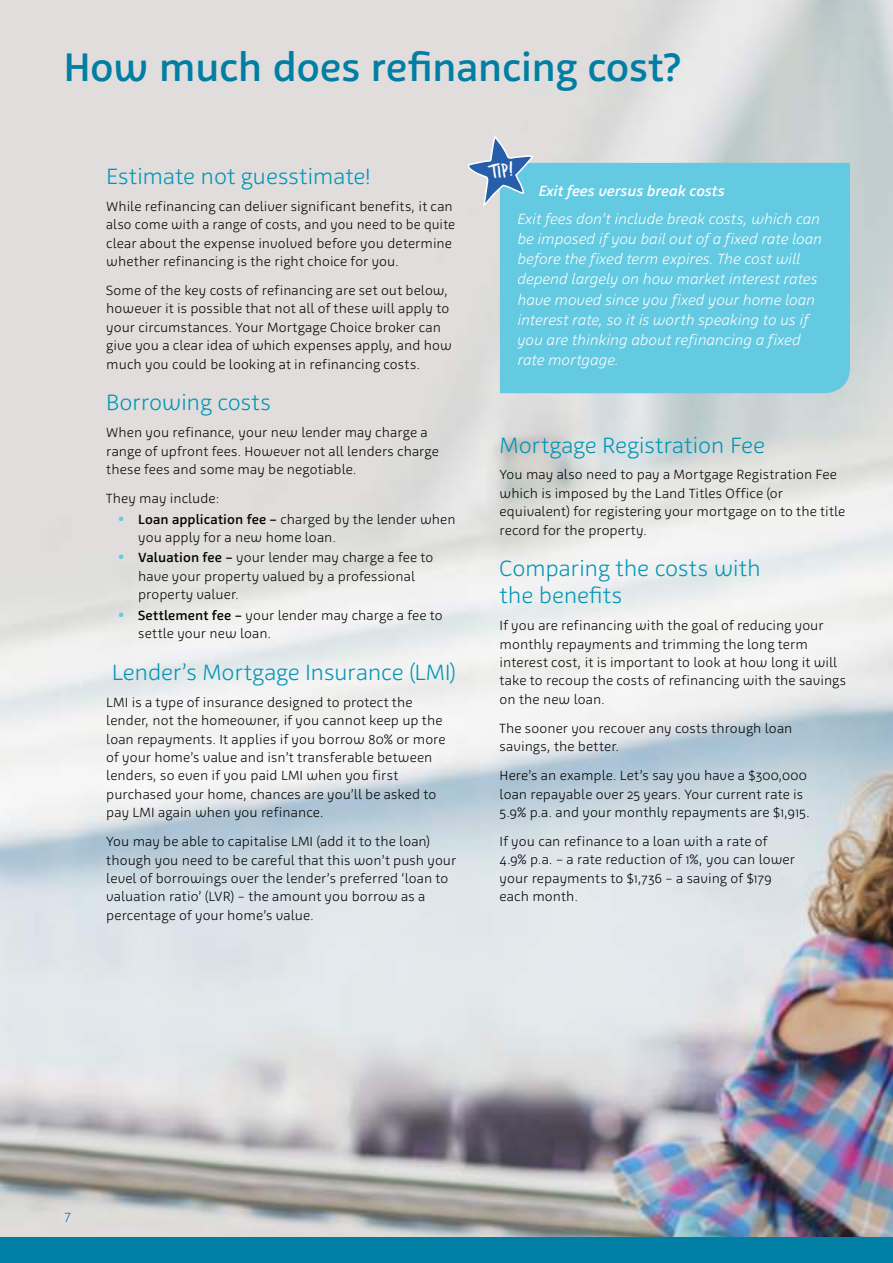
<style>
.page{position:relative;width:893px;height:1263px;background:#fff}
.page>*{position:absolute;margin:0;border:0;box-sizing:border-box;transform-origin:0 0}
.t1{font:500 40.5px "Agile";letter-spacing:-.01em;color:#007ea3}
.t2{font:300 22.5px/27px "Agile";letter-spacing:-.005em;color:#0095b6}
.t3{font:20.7px "Trash Hand";color:#fff}
.t4{font:italic 300 15px/20.2px "Agile";color:#fff}
.t5{font:italic 500 15px "Agile";letter-spacing:.005em;color:#fff}
.t6{font:300 13.5px/18.3px "Agile";letter-spacing:.01em;color:#000}
.t7{font:300 13.5px "Agile";color:#007ea3}
.s1{font-weight:500;font-size:18.3px;color:#63cae1}
.s2{font-weight:500}
</style>
<div class="page">
<img style="left:0;top:0;width:893px;height:1237px">
<div style="left:0;top:1237px;width:893px;height:26px;background:#007ea3"></div>
<div style="left:500px;top:163px;width:350px;height:230px;background:#63cae1"></div>
<svg style="left:466px;top:135px;width:69px;height:70px;background:#95b7d1"></svg>
<h1 class="t1" style="left:64px;top:43px;width:621px">How much does refinancing cost?</h1>
<h2 class="t2" style="left:106px;top:163px;width:266px">Estimate not guesstimate!</h2>
<p class="t6" style="left:106px;top:197px;width:350px">While refinancing can deliver significant benefits, it can also come with a range of costs, and you need to be quite clear about the expense involved before you determine whether refinancing is the right choice for you.</p>
<p class="t6" style="left:106px;top:281px;width:347px">Some of the key costs of refinancing are set out below, however it is possible that not all of these will apply to your circumstances. Your Mortgage Choice broker can give you a clear idea of which expenses apply, and how much you could be looking at in refinancing costs.</p>
<h2 class="t2" style="left:106px;top:389px;width:166px">Borrowing costs</h2>
<p class="t6" style="left:106px;top:423px;width:334px">When you refinance, your new lender may charge a range of upfront fees. However not all lenders charge these fees and some may be negotiable.</p>
<p class="t6" style="left:106px;top:489px;width:115px">They may include:</p>
<p class="t6" style="left:138px;top:510px;width:319px;text-indent:-21px"><span class="s1">•</span> <span class="s2">Loan application fee –</span> charged by the lender when you apply for a new home loan.</p>
<p class="t6" style="left:138px;top:549px;width:297px;text-indent:-21px"><span class="s1">•</span> <span class="s2">Valuation fee –</span> your lender may charge a fee to have your property valued by a professional property valuer.</p>
<p class="t6" style="left:138px;top:606px;width:306px;text-indent:-21px"><span class="s1">•</span> <span class="s2">Settlement fee –</span> your lender may charge a fee to settle your new loan.</p>
<h2 class="t2" style="left:112px;top:659px;width:346px">Lender’s Mortgage Insurance (LMI)</h2>
<p class="t6" style="left:106px;top:693px;width:341px">LMI is a type of insurance designed to protect the lender, not the homeowner, if you cannot keep up the loan repayments. It applies if you borrow 80% or more of your home’s value and isn’t transferable between lenders, so even if you paid LMI when you first purchased your home, chances are you’ll be asked to pay LMI again when you refinance.</p>
<p class="t6" style="left:106px;top:832px;width:351px">You may be able to capitalise LMI (add it to the loan) though you need to be careful that this won’t push your level of borrowings over the lender’s preferred ‘loan to valuation ratio’ (LVR) – the amount you borrow as a percentage of your home’s value.</p>
<h3 class="t3" style="left:488px;top:163px;width:25px;rotate:-10deg">TIP!</h3>
<p class="t5" style="left:539px;top:182px;width:187px">Exit fees versus break costs</p>
<p class="t4" style="left:517px;top:208px;width:306px">Exit fees don’t include break costs, which can be imposed if you bail out of a fixed rate loan before the fixed term expires. The cost will depend largely on how market interest rates have moved since you fixed your home loan interest rate, so it is worth speaking to us if you are thinking about refinancing a fixed rate mortgage.</p>
<h2 class="t2" style="left:500px;top:431px;width:267px">Mortgage Registration Fee</h2>
<p class="t6" style="left:500px;top:466px;width:347px">You may also need to pay a Mortgage Registration Fee which is imposed by the Land Titles Office (or equivalent) for registering your mortgage on to the title record for the property.</p>
<h2 class="t2" style="left:500px;top:555px;width:263px">Comparing the costs with the benefits</h2>
<p class="t6" style="left:500px;top:616px;width:348px">If you are refinancing with the goal of reducing your monthly repayments and trimming the long term interest cost, it is important to look at how long it will take to recoup the costs of refinancing with the savings on the new loan.</p>
<p class="t6" style="left:500px;top:719px;width:294px">The sooner you recover any costs through loan savings, the better.</p>
<p class="t6" style="left:500px;top:766px;width:312px">Here’s an example. Let’s say you have a $300,000 loan repayable over 25 years. Your current rate is<br>5.9% p.a. and your monthly repayments are $1,915.</p>
<p class="t6" style="left:500px;top:832px;width:297px">If you can refinance to a loan with a rate of 4.9% p.a. – a rate reduction of 1%, you can lower your repayments to $1,736 – a saving of $179 each month.</p>
<p class="t7" style="left:64px;top:1209px;width:9px">7</p>
</div>
